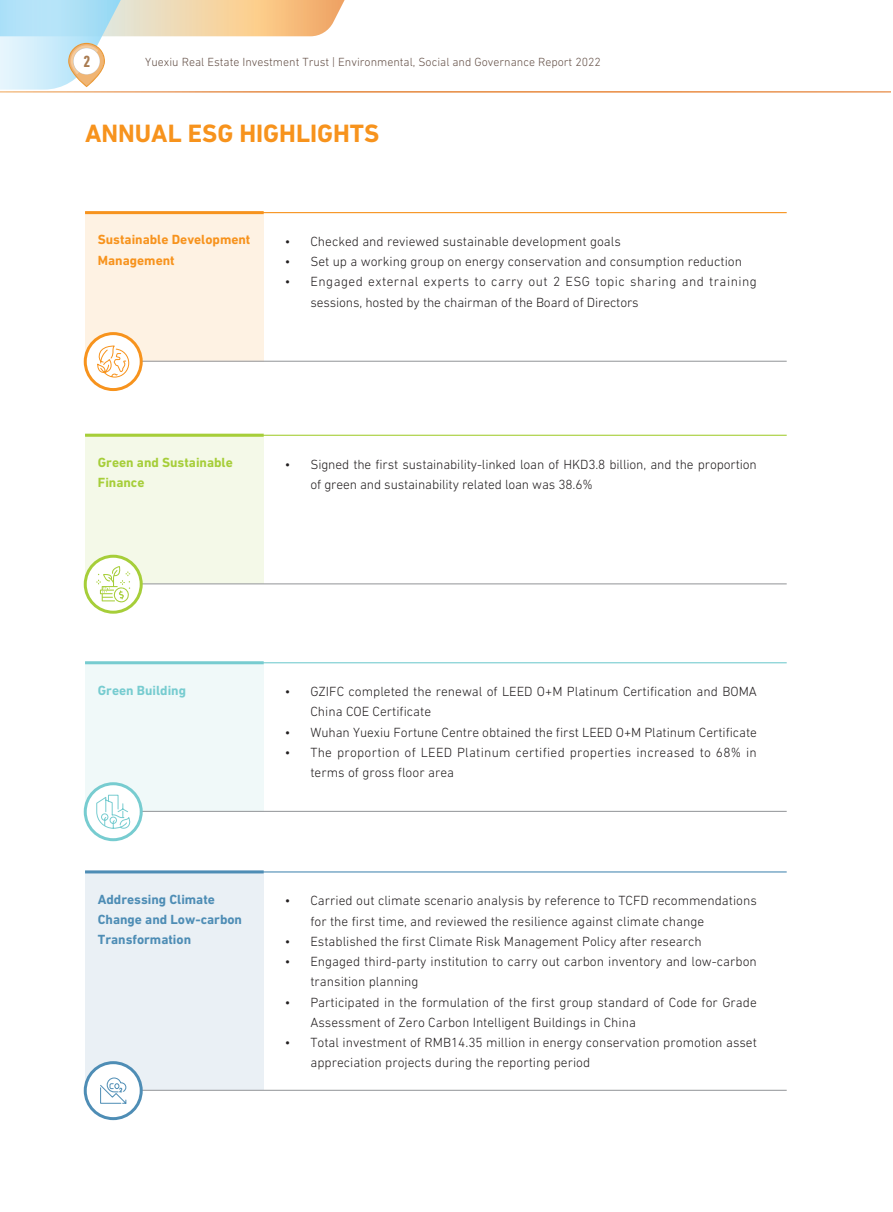
<style>
.page{position:relative;width:893px;height:1212px;background:#fff}
.page>*{position:absolute;margin:0;border:0;box-sizing:border-box;transform-origin:0 0}
.主標題{font:700 25.5px "DIN Next LT Pro";color:#f7931d}
.t1{font:700 condensed 16.5px "DIN Next LT Pro";color:#a97b50}
._1__內文{font:300 13.5px/20.2px "DIN Next LT Pro";color:#231f20}
._1__內文-2{font:300 13.5px/20.2px "DIN Next LT Pro";letter-spacing:.03em;color:#231f20}
._1__內文-3{font:300 13.5px/20.2px "DIN Next LT Pro";letter-spacing:.02em;color:#231f20}
._1__內文-4{font:700 13.5px/20.2px "DIN Next LT Pro";color:#4e8db5}
._1__內文-5{font:700 13.5px/20.2px "DIN Next LT Pro";color:#f7931d}
._1__內文-6{font:700 13.5px/20.2px "DIN Next LT Pro";color:#a6ce39}
._1__內文-7{font:700 13.5px "DIN Next LT Pro";color:#77ccd0}
.t2{font:300 12px "DIN Next LT Pro";color:#655148}
</style>
<div class="page">
<svg style="left:0;top:0;width:345px;height:90px"></svg>
<div style="left:85px;top:211px;width:179px;height:150px;background:#fef2e3"></div>
<div style="left:85px;top:434px;width:179px;height:150px;background:#f4f9e8"></div>
<div style="left:85px;top:661px;width:179px;height:150px;background:#f0f9f9"></div>
<div style="left:85px;top:870px;width:179px;height:220px;background:#eaf0f5"></div>
<hr style="left:85px;top:212px;width:702px;height:1px;background:#f7931d">
<hr style="left:85px;top:211px;width:179px;height:3px;background:#f7931d">
<hr style="left:85px;top:435px;width:702px;height:1px;background:#a6ce39">
<hr style="left:85px;top:434px;width:179px;height:3px;background:#a6ce39">
<hr style="left:85px;top:662px;width:702px;height:1px;background:#77ccd0">
<hr style="left:85px;top:661px;width:179px;height:3px;background:#77ccd0">
<hr style="left:85px;top:871px;width:702px;height:1px;background:#4e8db5">
<hr style="left:85px;top:870px;width:179px;height:3px;background:#4e8db5">
<hr style="left:85px;top:361px;width:702px;height:1px;background:#9d9fa2">
<hr style="left:85px;top:583px;width:702px;height:1px;background:#9d9fa2">
<hr style="left:85px;top:811px;width:702px;height:1px;background:#9d9fa2">
<hr style="left:85px;top:1090px;width:702px;height:1px;background:#9d9fa2">
<svg style="left:85px;top:334px;width:56px;height:56px"></svg>
<div style="left:84px;top:332px;width:59px;height:59px;border:3px solid #f7931d;border-radius:50%"></div>
<svg style="left:97px;top:345px;width:33px;height:33px"></svg>
<svg style="left:85px;top:784px;width:56px;height:56px"></svg>
<div style="left:84px;top:782px;width:59px;height:59px;border:3px solid #77ccd0;border-radius:50%"></div>
<div style="left:85px;top:1063px;width:56px;height:55px;background:#fff;border-radius:50%"></div>
<div style="left:84px;top:1061px;width:59px;height:59px;border:3px solid #4e8db5;border-radius:50%"></div>
<svg style="left:85px;top:556px;width:56px;height:56px"></svg>
<div style="left:84px;top:555px;width:59px;height:59px;border:3px solid #a6ce39;border-radius:50%"></div>
<svg style="left:96px;top:566px;width:34px;height:36px"></svg>
<svg style="left:96px;top:794px;width:37px;height:36px"></svg>
<svg style="left:100px;top:1077px;width:27px;height:27px"></svg>
<p class="t1" style="left:83px;top:52px;width:8px">2</p>
<p class="t2" style="left:145px;top:55px;width:457px">Yuexiu Real Estate Investment Trust | Environmental, Social and Governance Report 2022</p>
<p class="主標題" style="left:85px;top:118px;width:296px">ANNUAL ESG HIGHLIGHTS</p>
<p class="_1__內文-5" style="left:98px;top:230px;width:154px">Sustainable Development<br>Management</p>
<p class="_1__內文" style="left:285px;top:231px;width:337px">• Checked and reviewed sustainable development goals</p>
<p class="_1__內文" style="left:285px;top:251px;width:459px">• Set up a working group on energy conservation and consumption reduction</p>
<p class="_1__內文-2" style="left:310px;top:272px;width:448px;text-indent:-26px">• Engaged external experts to carry out 2 ESG topic sharing and training sessions, hosted by the chairman of the Board of Directors</p>
<p class="_1__內文-6" style="left:98px;top:452px;width:137px">Green and Sustainable<br>Finance</p>
<p class="_1__內文" style="left:310px;top:454px;width:448px;text-indent:-26px">• Signed the first sustainability-linked loan of HKD3.8 billion, and the proportion of green and sustainability related loan was 38.6%</p>
<p class="_1__內文-7" style="left:98px;top:682px;width:90px">Green Building</p>
<p class="_1__內文" style="left:310px;top:681px;width:448px;text-indent:-26px">• GZIFC completed the renewal of LEED O+M Platinum Certification and BOMA<br>China COE Certificate</p>
<p class="_1__內文" style="left:285px;top:722px;width:474px">• Wuhan Yuexiu Fortune Centre obtained the first LEED O+M Platinum Certificate</p>
<p class="_1__內文-3" style="left:310px;top:742px;width:448px;text-indent:-26px">• The proportion of LEED Platinum certified properties increased to 68% in terms of gross floor area</p>
<p class="_1__內文-4" style="left:98px;top:889px;width:146px">Addressing Climate<br>Change and Low-carbon<br>Transformation</p>
<p class="_1__內文" style="left:310px;top:890px;width:448px;text-indent:-26px">• Carried out climate scenario analysis by reference to TCFD recommendations for the first time, and reviewed the resilience against climate change</p>
<p class="_1__內文" style="left:285px;top:931px;width:418px">• Established the first Climate Risk Management Policy after research</p>
<p class="_1__內文" style="left:310px;top:951px;width:448px;text-indent:-26px">• Engaged third-party institution to carry out carbon inventory and low-carbon transition planning</p>
<p class="_1__內文" style="left:310px;top:992px;width:448px;text-indent:-26px">• Participated in the formulation of the first group standard of Code for Grade<br>Assessment of Zero Carbon Intelligent Buildings in China</p>
<p class="_1__內文" style="left:310px;top:1032px;width:448px;text-indent:-26px">• Total investment of RMB14.35 million in energy conservation promotion asset appreciation projects during the reporting period</p>
</div>
